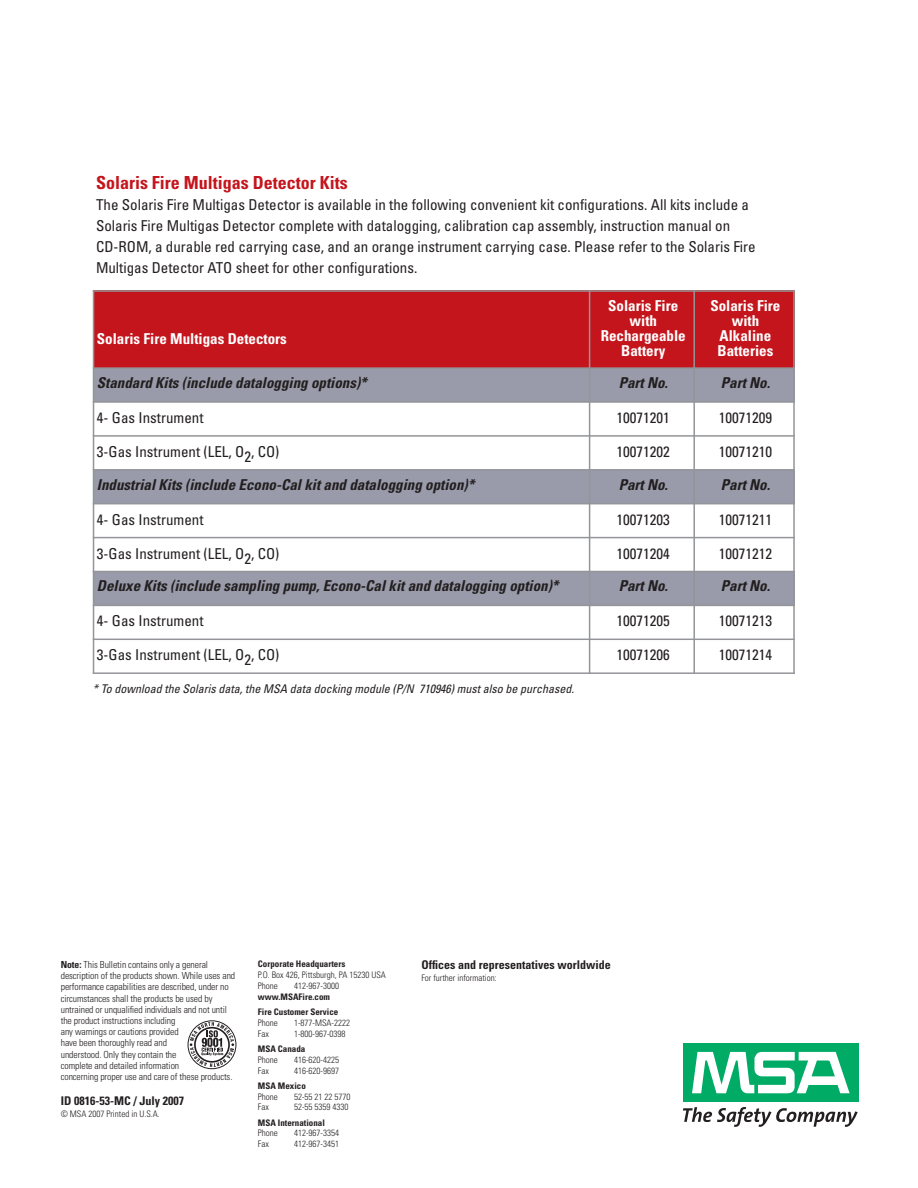
<style>
.page{position:relative;width:918px;height:1188px;background:#fff}
.page>*{position:absolute;margin:0;border:0;box-sizing:border-box;transform-origin:0 0}
.t1{font:700 condensed 18px "Univers LT Std";color:#c4151c}
.t2{font:condensed 15px/21px "Univers LT Std";color:#231f20}
.t3{font:italic 700 condensed 15px "Univers LT Std";color:#231f20}
.t4{font:700 condensed 15px/15px "Univers LT Std";color:#fff;text-align:center}
.t5{font:italic condensed 12px "Univers LT Std";color:#231f20}
.t6{font:700 condensed 12px "Univers LT Std";color:#231f20}
.t7{font:300 condensed 9.75px/11.2px "Univers LT Std";letter-spacing:-.01em;color:#231f20}
.t8{font:300 condensed 9px/10.8px "Univers LT Std";color:#231f20}
.t9{font:700 condensed 9px/15.1px "Univers LT Std";color:#231f20}
.s1{font-weight:700}
</style>
<div class="page">
<div style="left:683px;top:1043px;width:175px;height:59px;background:#00ab66"></div>
<svg style="left:692px;top:1052px;width:158px;height:41px"></svg>
<svg style="left:683px;top:1107px;width:175px;height:20px"></svg>
<div style="left:188px;top:1020px;width:48px;height:49px;border:1px solid #231f20;border-radius:50%"></div>
<svg style="left:190px;top:1022px;width:44px;height:45px"></svg>
<div style="left:93px;top:290px;width:497px;height:78px;background:#c4151c"></div>
<div style="left:590px;top:290px;width:104px;height:78px;background:#c4151c"></div>
<div style="left:694px;top:290px;width:101px;height:78px;background:#c4151c"></div>
<div style="left:93px;top:368px;width:497px;height:34px;background:#999baa"></div>
<div style="left:590px;top:368px;width:104px;height:34px;background:#999baa"></div>
<div style="left:694px;top:368px;width:101px;height:34px;background:#999baa"></div>
<div style="left:93px;top:470px;width:497px;height:34px;background:#999baa"></div>
<div style="left:590px;top:470px;width:104px;height:34px;background:#999baa"></div>
<div style="left:694px;top:470px;width:101px;height:34px;background:#999baa"></div>
<div style="left:93px;top:572px;width:497px;height:33px;background:#999baa"></div>
<div style="left:590px;top:572px;width:104px;height:33px;background:#999baa"></div>
<div style="left:694px;top:572px;width:101px;height:33px;background:#999baa"></div>
<hr style="left:93px;top:290px;width:1px;height:384px;background:#939598">
<hr style="left:589px;top:290px;width:1px;height:384px;background:#939598">
<hr style="left:693px;top:290px;width:2px;height:384px;background:#939598">
<hr style="left:793px;top:290px;width:2px;height:384px;background:#939598">
<hr style="left:93px;top:290px;width:702px;height:2px;background:#939598">
<hr style="left:93px;top:367px;width:702px;height:2px;background:#939598">
<hr style="left:93px;top:401px;width:702px;height:2px;background:#939598">
<hr style="left:93px;top:435px;width:702px;height:2px;background:#939598">
<hr style="left:93px;top:469px;width:702px;height:2px;background:#939598">
<hr style="left:93px;top:503px;width:702px;height:1px;background:#939598">
<hr style="left:93px;top:537px;width:702px;height:1px;background:#939598">
<hr style="left:93px;top:571px;width:702px;height:1px;background:#939598">
<hr style="left:93px;top:605px;width:702px;height:1px;background:#939598">
<hr style="left:93px;top:639px;width:702px;height:1px;background:#939598">
<hr style="left:93px;top:672px;width:702px;height:2px;background:#939598">
<p class="t1" style="left:96px;top:176px;width:253px">Solaris Fire Multigas Detector Kits</p>
<p class="t2" style="left:96px;top:195px;width:661px">The Solaris Fire Multigas Detector is available in the following convenient kit configurations. All kits include a Solaris Fire Multigas Detector complete with datalogging, calibration cap assembly, instruction manual on CD-ROM, a durable red carrying case, and an orange instrument carrying case. Please refer to the Solaris Fire Multigas Detector ATO sheet for other configurations.</p>
<p class="t4" style="left:97px;top:333px;width:191px">Solaris Fire Multigas Detectors</p>
<p class="t4" style="left:601px;top:299px;width:87px">Solaris Fire with<br>Rechargeable<br>Battery</p>
<p class="t4" style="left:710px;top:299px;width:71px">Solaris Fire with<br>Alkaline<br>Batteries</p>
<p class="t3" style="left:97px;top:377px;width:272px">Standard Kits (include datalogging options)*</p>
<p class="t3" style="left:619px;top:377px;width:51px">Part No.</p>
<p class="t3" style="left:721px;top:377px;width:51px">Part No.</p>
<p class="t2" style="left:97px;top:409px;width:108px">4- Gas Instrument</p>
<p class="t2" style="left:617px;top:409px;width:55px">10071201</p>
<p class="t2" style="left:719px;top:409px;width:55px">10071209</p>
<p class="t2" style="left:97px;top:442px;width:184px">3-Gas Instrument (LEL, O2, CO)</p>
<p class="t2" style="left:617px;top:442px;width:55px">10071202</p>
<p class="t2" style="left:719px;top:442px;width:55px">10071210</p>
<p class="t3" style="left:97px;top:479px;width:379px">Industrial Kits (include Econo-Cal kit and datalogging option)*</p>
<p class="t3" style="left:619px;top:479px;width:51px">Part No.</p>
<p class="t3" style="left:721px;top:479px;width:51px">Part No.</p>
<p class="t2" style="left:97px;top:510px;width:108px">4- Gas Instrument</p>
<p class="t2" style="left:617px;top:510px;width:55px">10071203</p>
<p class="t2" style="left:719px;top:510px;width:55px">10071211</p>
<p class="t2" style="left:97px;top:544px;width:184px">3-Gas Instrument (LEL, O2, CO)</p>
<p class="t2" style="left:617px;top:544px;width:55px">10071204</p>
<p class="t2" style="left:719px;top:544px;width:55px">10071212</p>
<p class="t3" style="left:97px;top:581px;width:463px">Deluxe Kits (include sampling pump, Econo-Cal kit and datalogging option)*</p>
<p class="t3" style="left:619px;top:581px;width:51px">Part No.</p>
<p class="t3" style="left:721px;top:581px;width:51px">Part No.</p>
<p class="t2" style="left:97px;top:612px;width:108px">4- Gas Instrument</p>
<p class="t2" style="left:617px;top:612px;width:55px">10071205</p>
<p class="t2" style="left:719px;top:612px;width:55px">10071213</p>
<p class="t2" style="left:97px;top:646px;width:184px">3-Gas Instrument (LEL, O2, CO)</p>
<p class="t2" style="left:617px;top:646px;width:55px">10071206</p>
<p class="t2" style="left:719px;top:646px;width:55px">10071214</p>
<p class="t5" style="left:93px;top:684px;width:483px">* To download the Solaris data, the MSA data docking module (P/N 710946) must also be purchased.</p>
<p class="t7" style="left:61px;top:960px;width:176px"><span class="s1">Note:</span> This Bulletin contains only a general description of the products shown. While uses and performance capabilities are described, under no circumstances shall the products be used by untrained or unqualified individuals and not until the product instructions including<br>any warnings or cautions provided<br>have been thoroughly read and<br>understood. Only they contain the<br>complete and detailed information<br>concerning proper use and care of these products.</p>
<p class="t6" style="left:61px;top:1097px;width:125px">ID 0816-53-MC / July 2007</p>
<p class="t8" style="left:61px;top:1109px;width:101px">© MSA 2007 Printed in U.S.A.</p>
<p class="t9" style="left:258px;top:957px;width:89px">Corporate Headquarters</p>
<p class="t8" style="left:258px;top:970px;width:129px">P.O. Box 426, Pittsburgh, PA 15230 USA<br>Phone</p>
<p class="t8" style="left:294px;top:981px;width:46px">412-967-3000</p>
<p class="t9" style="left:258px;top:990px;width:82px">www.MSAFire.com<br>Fire Customer Service</p>
<p class="t8" style="left:258px;top:1018px;width:21px">Phone</p>
<p class="t8" style="left:294px;top:1018px;width:57px">1-877-MSA-2222</p>
<p class="t8" style="left:258px;top:1029px;width:12px">Fax</p>
<p class="t8" style="left:294px;top:1029px;width:53px">1-800-967-0398</p>
<p class="t9" style="left:258px;top:1042px;width:49px">MSA Canada</p>
<p class="t8" style="left:258px;top:1055px;width:21px">Phone</p>
<p class="t8" style="left:294px;top:1055px;width:46px">416-620-4225</p>
<p class="t8" style="left:258px;top:1066px;width:12px">Fax</p>
<p class="t8" style="left:294px;top:1066px;width:46px">416-620-9697</p>
<p class="t9" style="left:258px;top:1079px;width:49px">MSA Mexico</p>
<p class="t8" style="left:258px;top:1092px;width:21px">Phone</p>
<p class="t8" style="left:294px;top:1092px;width:58px">52-55 21 22 5770</p>
<p class="t8" style="left:258px;top:1103px;width:12px">Fax</p>
<p class="t8" style="left:294px;top:1103px;width:56px">52-55 5359 4330</p>
<p class="t9" style="left:258px;top:1116px;width:69px">MSA International</p>
<p class="t8" style="left:258px;top:1129px;width:21px">Phone</p>
<p class="t8" style="left:294px;top:1129px;width:46px">412-967-3354</p>
<p class="t8" style="left:258px;top:1140px;width:12px">Fax</p>
<p class="t8" style="left:294px;top:1140px;width:46px">412-967-3451</p>
<p class="t6" style="left:421px;top:961px;width:191px">Offices and representatives worldwide</p>
<p class="t8" style="left:421px;top:973px;width:77px">For further information:</p>
</div>
